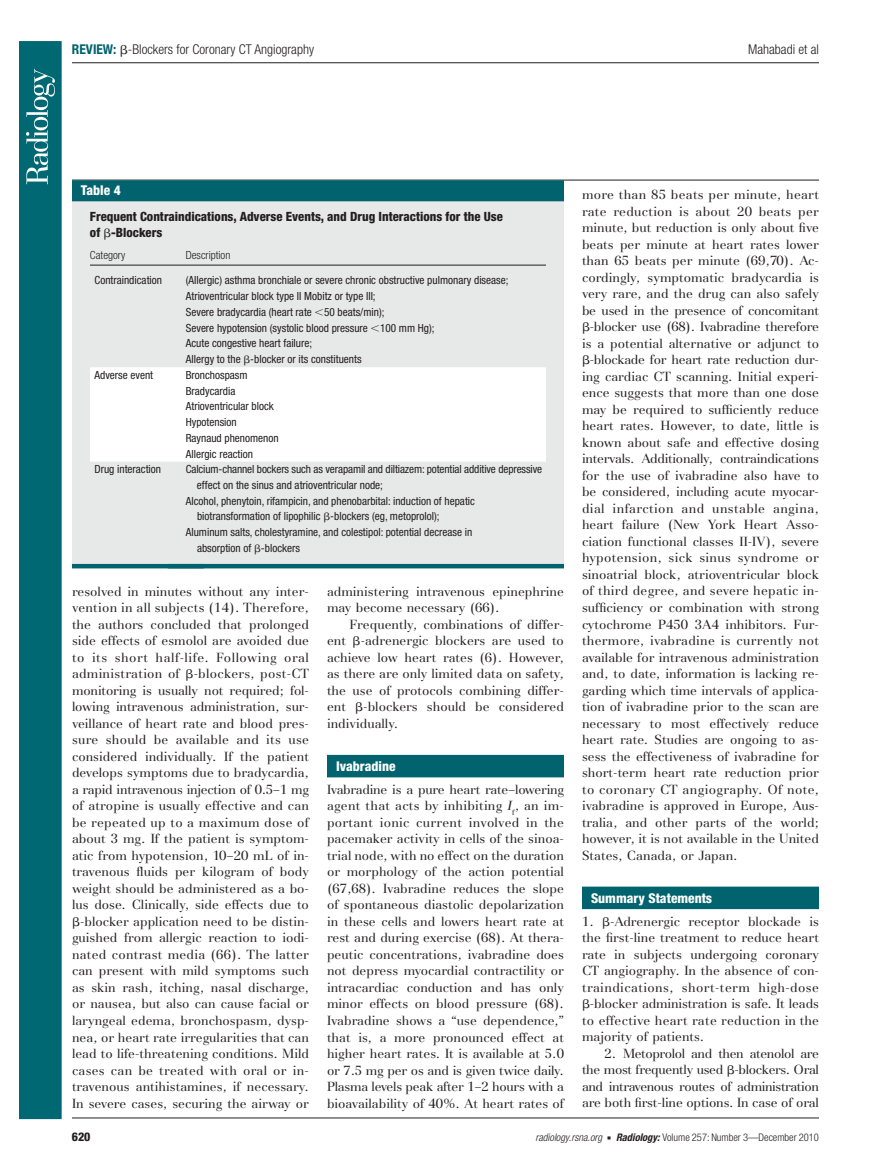
<style>
.page{position:relative;width:891px;height:1175px;background:#fff}
.page>*{position:absolute;margin:0;border:0;box-sizing:border-box;transform-origin:0 0}
.t1{font:300 condensed 13.5px "Helvetica Neue";color:#231f20}
.t2{font:800 condensed 13.5px "Helvetica Neue";color:#fff}
.t3{font:13.2px/16.5px "AT Basilia";color:#231f20;text-align:justify}
.t4{font:800 condensed 12.75px/15.8px "Helvetica Neue";color:#231f20}
.t5{font:800 condensed 12px "Helvetica Neue";color:#231f20}
.t6{font:condensed 11.25px/15.8px "Helvetica Neue";color:#231f20}
.t7{font:300 condensed 11.25px "Helvetica Neue";color:#231f20}
.t8{font:300 condensed 10.5px "Helvetica Neue";color:#231f20}
.s1{font-weight:700;color:#00636e}
.s2{font-family:"Universal Greekwith Math Pi";font-weight:400;font-stretch:normal}
.s3{font-family:"Universal Greekwith Math Pi";font-stretch:normal}
.s4{font-family:"Universal Greekwith Math Pi"}
.s5{font-style:italic}
.s6{font-family:"Universal Newswith Comm Pi";font-weight:400;font-stretch:normal;font-size:6px}
.s7{font-weight:700;font-style:italic}
</style>
<div class="page">
<div style="left:19px;top:41px;width:43px;height:1078px;background:#006873;border:2px solid #006873"></div>
<svg style="left:26px;top:69px;width:29px;height:115px"></svg>
<hr style="left:72px;top:180px;width:747px;height:1px;background:#231f20">
<hr style="left:72px;top:1117px;width:747px;height:1px;background:#231f20">
<hr style="left:72px;top:62px;width:747px;height:1px;background:#231f20">
<div style="left:582px;top:886px;width:237px;height:23px;background:#00636e"></div>
<div style="left:327px;top:755px;width:237px;height:22px;background:#00636e"></div>
<div style="left:72px;top:184px;width:492px;height:381px;background:#e7e8e8"></div>
<div style="left:72px;top:180px;width:492px;height:21px;background:#00636e"></div>
<div style="left:90px;top:367px;width:456px;height:94px;background:#fff"></div>
<hr style="left:90px;top:265px;width:96px;height:1px;background:#231f20">
<hr style="left:186px;top:265px;width:360px;height:1px;background:#231f20">
<hr style="left:72px;top:564px;width:132px;height:4px;background:#00636e">
<hr style="left:168px;top:564px;width:396px;height:4px;background:#00636e">
<p class="t1" style="left:72px;top:44px;width:244px"><span class="s1">REVIEW:</span> <span class="s2">b</span> -Blockers for Coronary CT Angiography</p>
<p class="t1" style="left:748px;top:44px;width:72px">Mahabadi et al</p>
<p class="t2" style="left:81px;top:186px;width:41px">Table 4</p>
<p class="t4" style="left:90px;top:209px;width:414px">Frequent Contraindications, Adverse Events, and Drug Interactions for the Use of <span class="s2">b</span>-Blockers</p>
<p class="t7" style="left:90px;top:251px;width:37px">Category</p>
<p class="t7" style="left:186px;top:251px;width:46px">Description</p>
<p class="t6" style="left:94px;top:273px;width:69px">Contraindication</p>
<p class="t6" style="left:186px;top:273px;width:324px">(Allergic) asthma bronchiale or severe chronic obstructive pulmonary disease; Atrioventricular block type II Mobitz or type III;<br>Severe bradycardia (heart rate <span class="s3">,</span> 50 beats/min);<br>Severe hypotension (systolic blood pressure <span class="s3">,</span> 100 mm Hg);<br>Acute congestive heart failure;<br>Allergy to the <span class="s3">b</span> -blocker or its constituents</p>
<p class="t6" style="left:94px;top:368px;width:60px">Adverse event</p>
<p class="t6" style="left:186px;top:368px;width:94px">Bronchospasm<br>Bradycardia<br>Atrioventricular block<br>Hypotension<br>Raynaud phenomenon<br>Allergic reaction</p>
<p class="t6" style="left:94px;top:462px;width:68px">Drug interaction</p>
<p class="t6" style="left:186px;top:462px;width:358px">Calcium-channel bockers such as verapamil and diltiazem: potential additive depressive</p>
<p class="t6" style="left:197px;top:478px;width:188px">effect on the sinus and atrioventricular node;</p>
<p class="t6" style="left:186px;top:494px;width:291px">Alcohol, phenytoin, rifampicin, and phenobarbital: induction of hepatic</p>
<p class="t6" style="left:197px;top:509px;width:244px">biotransformation of lipophilic <span class="s3">b</span> -blockers (eg, metoprolol);</p>
<p class="t6" style="left:186px;top:525px;width:288px">Aluminum salts, cholestyramine, and colestipol: potential decrease in</p>
<p class="t6" style="left:197px;top:541px;width:105px">absorption of <span class="s3">b</span> -blockers</p>
<p class="t3" style="left:72px;top:584px;width:239px">resolved in minutes without any inter&shy;vention in all subjects ( 14 ). Therefore, the authors concluded that prolonged side effects of esmolol are avoided due to its short half-life. Following oral administration of <span class="s4">b</span>-blockers, post-CT monitoring is usually not required; fol&shy;lowing intravenous administration, sur&shy;veillance of heart rate and blood pres&shy;sure should be available and its use considered individually. If the patient develops symptoms due to bradycardia, a rapid intravenous injection of 0.5–1 mg of atropine is usually effective and can be repeated up to a maximum dose of about 3 mg. If the patient is symptom&shy;atic from hypotension, 10–20 mL of in&shy;travenous fluids per kilogram of body weight should be administered as a bo&shy;lus dose. Clinically, side effects due to <span class="s4">b</span>-blocker application need to be distin&shy;guished from allergic reaction to iodi&shy;nated contrast media ( 66 ). The latter can present with mild symptoms such as skin rash, itching, nasal discharge, or nausea, but also can cause facial or laryngeal edema, bronchospasm, dysp&shy;nea, or heart rate irregularities that can lead to life-threatening conditions. Mild cases can be treated with oral or in&shy;travenous antihistamines, if necessary.<br>In severe cases, securing the airway or</p>
<p class="t3" style="left:327px;top:584px;width:239px">administering intravenous epinephrine may become necessary ( 66 ).</p>
<p class="t3" style="left:327px;top:617px;width:239px;text-indent:22px">Frequently, combinations of differ&shy;ent <span class="s4">b</span>-adrenergic blockers are used to achieve low heart rates ( 6 ). However, as there are only limited data on safety, the use of protocols combining differ&shy;ent <span class="s4">b</span>-blockers should be considered individually.</p>
<p class="t2" style="left:336px;top:761px;width:61px">Ivabradine</p>
<p class="t3" style="left:327px;top:782px;width:239px">Ivabradine is a pure heart rate–lowering agent that acts by inhibiting <span class="s5">I</span><sub>f</sub>, an im&shy;portant ionic current involved in the pacemaker activity in cells of the sinoa&shy;trial node, with no effect on the duration or morphology of the action potential ( 67,68 ). Ivabradine reduces the slope of spontaneous diastolic depolarization in these cells and lowers heart rate at rest and during exercise ( 68 ). At thera&shy;peutic concentrations, ivabradine does not depress myocardial contractility or intracardiac conduction and has only minor effects on blood pressure ( 68 ).<br>Ivabradine shows a “use dependence,” that is, a more pronounced effect at higher heart rates. It is available at 5.0 or 7.5 mg per os and is given twice daily.<br>Plasma levels peak after 1–2 hours with a bioavailability of 40%. At heart rates of</p>
<p class="t3" style="left:582px;top:188px;width:239px">more than 85 beats per minute, heart rate reduction is about 20 beats per minute, but reduction is only about five beats per minute at heart rates lower than 65 beats per minute ( 69,70 ). Ac&shy;cordingly, symptomatic bradycardia is very rare, and the drug can also safely be used in the presence of concomitant <span class="s4">b</span>-blocker use ( 68 ). Ivabradine therefore is a potential alternative or adjunct to <span class="s4">b</span>-blockade for heart rate reduction dur&shy;ing cardiac CT scanning. Initial experi&shy;ence suggests that more than one dose may be required to sufficiently reduce heart rates. However, to date, little is known about safe and effective dosing intervals. Additionally, contraindications for the use of ivabradine also have to be considered, including acute myocar&shy;dial infarction and unstable angina, heart failure (New York Heart Asso&shy;ciation functional classes II-IV), severe hypotension, sick sinus syndrome or sinoatrial block, atrioventricular block of third degree, and severe hepatic in&shy;sufficiency or combination with strong cytochrome P450 3A4 inhibitors. Fur&shy;thermore, ivabradine is currently not available for intravenous administration and, to date, information is lacking re&shy;garding which time intervals of applica&shy;tion of ivabradine prior to the scan are necessary to most effectively reduce heart rate. Studies are ongoing to as&shy;sess the effectiveness of ivabradine for short-term heart rate reduction prior to coronary CT angiography. Of note, ivabradine is approved in Europe, Aus&shy;tralia, and other parts of the world; however, it is not available in the United States, Canada, or Japan.</p>
<p class="t2" style="left:591px;top:893px;width:123px">Summary Statements</p>
<p class="t3" style="left:582px;top:914px;width:239px">1. <span class="s4">b</span>-Adrenergic receptor blockade is the first-line treatment to reduce heart rate in subjects undergoing coronary CT angiography. In the absence of con&shy;traindications, short-term high-dose <span class="s4">b</span>-blocker administration is safe. It leads to effective heart rate reduction in the majority of patients.</p>
<p class="t3" style="left:582px;top:1046px;width:239px;text-indent:22px">2. Metoprolol and then atenolol are the most frequently used <span class="s4">b</span>-blockers. Oral and intravenous routes of administration are both first-line options. In case of oral</p>
<p class="t5" style="left:72px;top:1132px;width:20px">620</p>
<p class="t8" style="left:536px;top:1133px;width:285px"><span class="s5">radiology.rsna.org</span> <span class="s6">n</span> <span class="s7">Radiology:</span> Volume 257: Number 3—December 2010</p>
</div>
